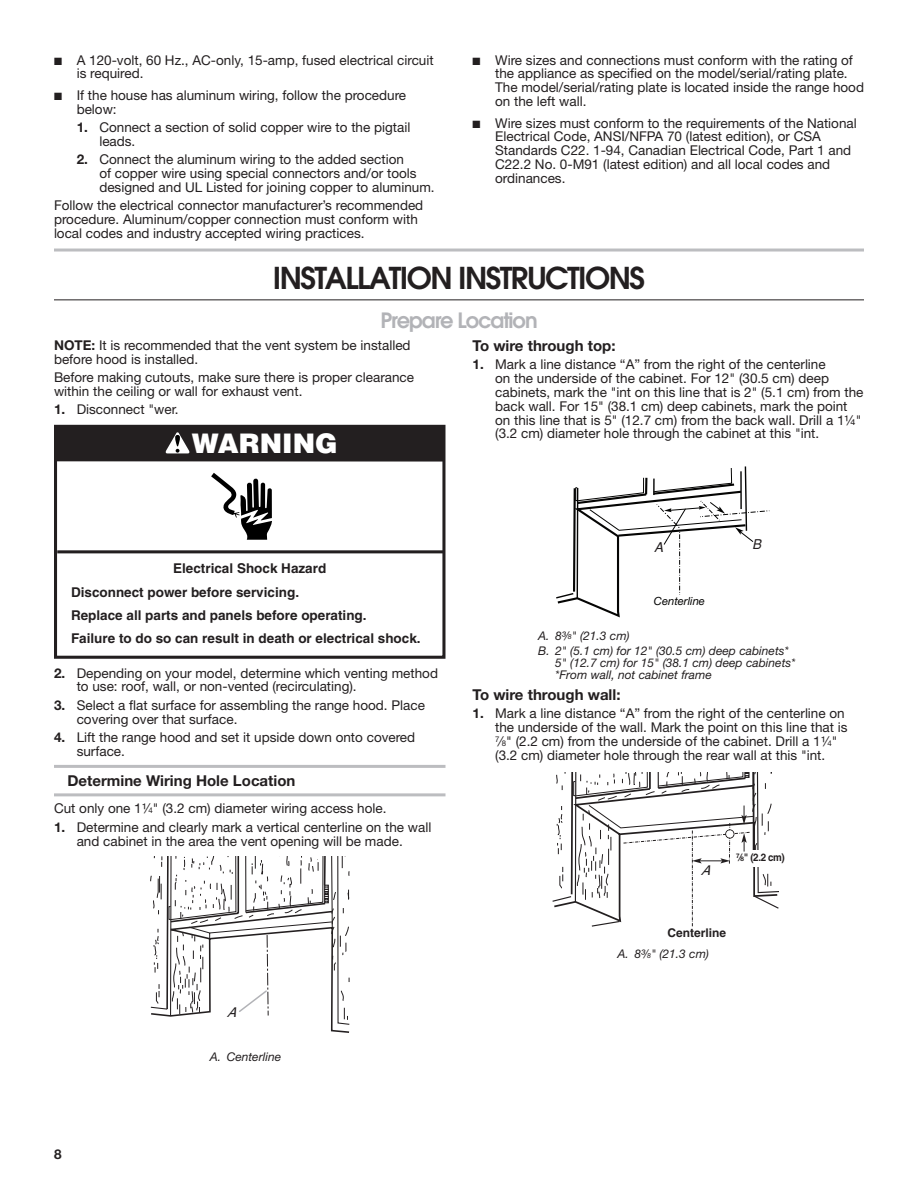
<style>
.page{position:relative;width:918px;height:1188px;background:#fff}
.page>*{position:absolute;margin:0;border:0;box-sizing:border-box;transform-origin:0 0}
.Heading_1{font:600 30px "Avant Garde";letter-spacing:-.05em;color:#231f20}
.t1{font:900 27px "Helvetica";color:#fff}
.Heading_2{font:600 21px "Avant Garde";letter-spacing:-.05em;color:#b2b3b7}
.Heading_3{font:700 15px "Helvetica Neue";color:#231f20}
.Heading_3_Rules{font:700 15px "Helvetica Neue";color:#231f20}
.Body{font:13.5px/13.8px "Helvetica Neue";color:#231f20}
.t2{font:700 13.5px/23.2px "Helvetica";color:#231f20}
.t3{font:italic 13.5px "Helvetica";color:#231f20}
.t4{font:italic 13.5px "Helvetica";color:#231f20}
.t5{font:700 13.5px "Helvetica Neue";color:#231f20}
.Table_Callouts{font:italic 12px "Helvetica Neue";color:#231f20}
.t6{font:700 12px "Helvetica";color:#231f20}
.t7{font:italic 11.25px "Helvetica Neue LT Std";color:#050504}
.t8{font:700 10.5px "Helvetica";color:#231f20;scale:.93 1}
.s1{font-weight:700}
.s2{font-size:7.8px}
.s3{font-size:7.05px}
.s4{font-family:"Helvetica Fraction"}
</style>
<div class="page">
<hr style="left:54px;top:249px;width:810px;height:3px;background:#bcbdc0">
<hr style="left:54px;top:299px;width:810px;height:1px;background:#231f20">
<hr style="left:54px;top:765px;width:392px;height:3px;background:#bcbdc0">
<hr style="left:54px;top:793px;width:392px;height:3px;background:#bcbdc0">
<div style="left:54px;top:425px;width:391px;height:234px;border:3px solid #231f20"></div>
<hr style="left:57px;top:550px;width:387px;height:3px;background:#231f20">
<div style="left:56px;top:425px;width:388px;height:37px;background:#231f20"></div>
<svg style="left:165px;top:432px;width:25px;height:21px"></svg>
<svg style="left:211px;top:473px;width:61px;height:67px"></svg>
<svg style="left:150px;top:857px;width:200px;height:176px"></svg>
<svg style="left:552px;top:773px;width:227px;height:154px"></svg>
<div style="left:749px;top:850px;width:27px;height:17px;background:#fff"></div>
<svg style="left:556px;top:466px;width:214px;height:152px"></svg>
<p class="Body" style="left:77px;top:53px;width:359px;text-indent:-23px">■ A 120-volt, 60 Hz., AC-only, 15-amp, fused electrical circuit is required.</p>
<p class="Body" style="left:77px;top:88px;width:331px;text-indent:-23px">■ If the house has aluminum wiring, follow the procedure below:</p>
<p class="Body" style="left:99px;top:120px;width:313px;text-indent:-23px"><span class="s1">1.</span> Connect a section of solid copper wire to the pigtail leads.</p>
<p class="Body" style="left:99px;top:152px;width:337px;text-indent:-23px"><span class="s1">2.</span> Connect the aluminum wiring to the added section<br>of copper wire using special connectors and/or tools designed and UL Listed for joining copper to aluminum.</p>
<p class="Body" style="left:54px;top:199px;width:371px">Follow the electrical connector manufacturer’s recommended procedure. Aluminum/copper connection must conform with local codes and industry accepted wiring practices.</p>
<p class="Body" style="left:495px;top:53px;width:370px;text-indent:-23px">■ Wire sizes and connections must conform with the rating of the appliance as specified on the model/serial/rating plate.<br>The model/serial/rating plate is located inside the range hood on the left wall.</p>
<p class="Body" style="left:495px;top:116px;width:363px;text-indent:-23px">■ Wire sizes must conform to the requirements of the National Electrical Code, ANSI/NFPA 70 (latest edition), or CSA Standards C22. 1-94, Canadian Electrical Code, Part 1 and C22.2 No. 0-M91 (latest edition) and all local codes and ordinances.</p>
<h1 class="Heading_1" style="left:273px;top:259px;width:374px">INSTALLATION INSTRUCTIONS</h1>
<h2 class="Heading_2" style="left:380px;top:307px;width:159px">Prepare Location</h2>
<p class="Body" style="left:54px;top:338px;width:358px"><span class="s1">NOTE:</span> It is recommended that the vent system be installed before hood is installed.</p>
<p class="Body" style="left:54px;top:370px;width:362px">Before making cutouts, make sure there is proper clearance within the ceiling or wall for exhaust vent.</p>
<p class="Body" style="left:54px;top:402px;width:126px"><span class="s1">1.</span> Disconnect "wer.</p>
<h3 class="Heading_3" style="left:472px;top:336px;width:145px">To wire through top:</h3>
<p class="Body" style="left:495px;top:357px;width:370px;text-indent:-23px"><span class="s1">1.</span> Mark a line distance “A” from the right of the centerline<br>on the underside of the cabinet. For 12" (30.5 cm) deep cabinets, mark the "int on this line that is 2" (5.1 cm) from the back wall. For 15" (38.1 cm) deep cabinets, mark the point on this line that is 5" (12.7 cm) from the back wall. Drill a 1¼" (3.2 cm) diameter hole through the cabinet at this "int.</p>
<p class="t1" style="left:192px;top:426px;width:148px">WARNING</p>
<p class="t2" style="left:71px;top:557px;width:351px;text-indent:102px">Electrical Shock Hazard<br>Disconnect power before servicing.<br>Replace all parts and panels before operating.<br>Failure to do so can result in death or electrical shock.</p>
<p class="Body" style="left:77px;top:666px;width:363px;text-indent:-23px"><span class="s1">2.</span> Depending on your model, determine which venting method to use: roof, wall, or non-vented (recirculating).</p>
<p class="Body" style="left:77px;top:698px;width:350px;text-indent:-23px"><span class="s1">3.</span> Select a flat surface for assembling the range hood. Place covering over that surface.</p>
<p class="Body" style="left:77px;top:730px;width:340px;text-indent:-23px"><span class="s1">4.</span> Lift the range hood and set it upside down onto covered surface.</p>
<h3 class="Heading_3_Rules" style="left:68px;top:771px;width:229px">Determine Wiring Hole Location</h3>
<p class="Body" style="left:54px;top:801px;width:334px">Cut only one 1¹⁄<span class="s2">4</span>" (3.2 cm) diameter wiring access hole.</p>
<p class="Body" style="left:54px;top:820px;width:379px;text-align:center"><span class="s1">1.</span> Determine and clearly mark a vertical centerline on the wall and cabinet in the area the vent opening will be made.</p>
<p class="t3" style="left:227px;top:1004px;width:14px">A</p>
<p class="t5" style="left:54px;top:1146px;width:9px">8</p>
<p class="Table_Callouts" style="left:210px;top:1049px;width:73px">A. Centerline</p>
<p class="t4" style="left:654px;top:540px;width:11px">A</p>
<p class="t4" style="left:752px;top:536px;width:11px">B</p>
<p class="t7" style="left:654px;top:594px;width:53px">Centerline</p>
<p class="Table_Callouts" style="left:538px;top:628px;width:93px">A. 8³⁄<span class="s3">8</span>" (21.3 cm)</p>
<p class="Table_Callouts" style="left:538px;top:643px;width:252px">B. 2" (5.1 cm) for 12" (30.5 cm) deep cabinets*</p>
<p class="Table_Callouts" style="left:555px;top:655px;width:242px">5" (12.7 cm) for 15" (38.1 cm) deep cabinets*</p>
<p class="Table_Callouts" style="left:555px;top:667px;width:158px">*From wall, not cabinet frame</p>
<h3 class="Heading_3" style="left:472px;top:685px;width:150px">To wire through wall:</h3>
<p class="Body" style="left:495px;top:706px;width:354px;text-indent:-23px"><span class="s1">1.</span> Mark a line distance “A” from the right of the centerline on the underside of the wall. Mark the point on this line that is <sup>7</sup>⁄<span class="s2">8</span>" (2.2 cm) from the underside of the cabinet. Drill a 1¹⁄<span class="s2">4</span>" (3.2 cm) diameter hole through the rear wall at this "int.</p>
<p class="t3" style="left:701px;top:862px;width:14px">A</p>
<p class="t8" style="left:736px;top:851px;width:54px"><span class="s4">⁷⁄₈</span>" (2.2 cm)</p>
<p class="t6" style="left:668px;top:926px;width:60px">Centerline</p>
<p class="Table_Callouts" style="left:617px;top:947px;width:93px">A. 8³⁄<span class="s3">8</span>" (21.3 cm)</p>
</div>
